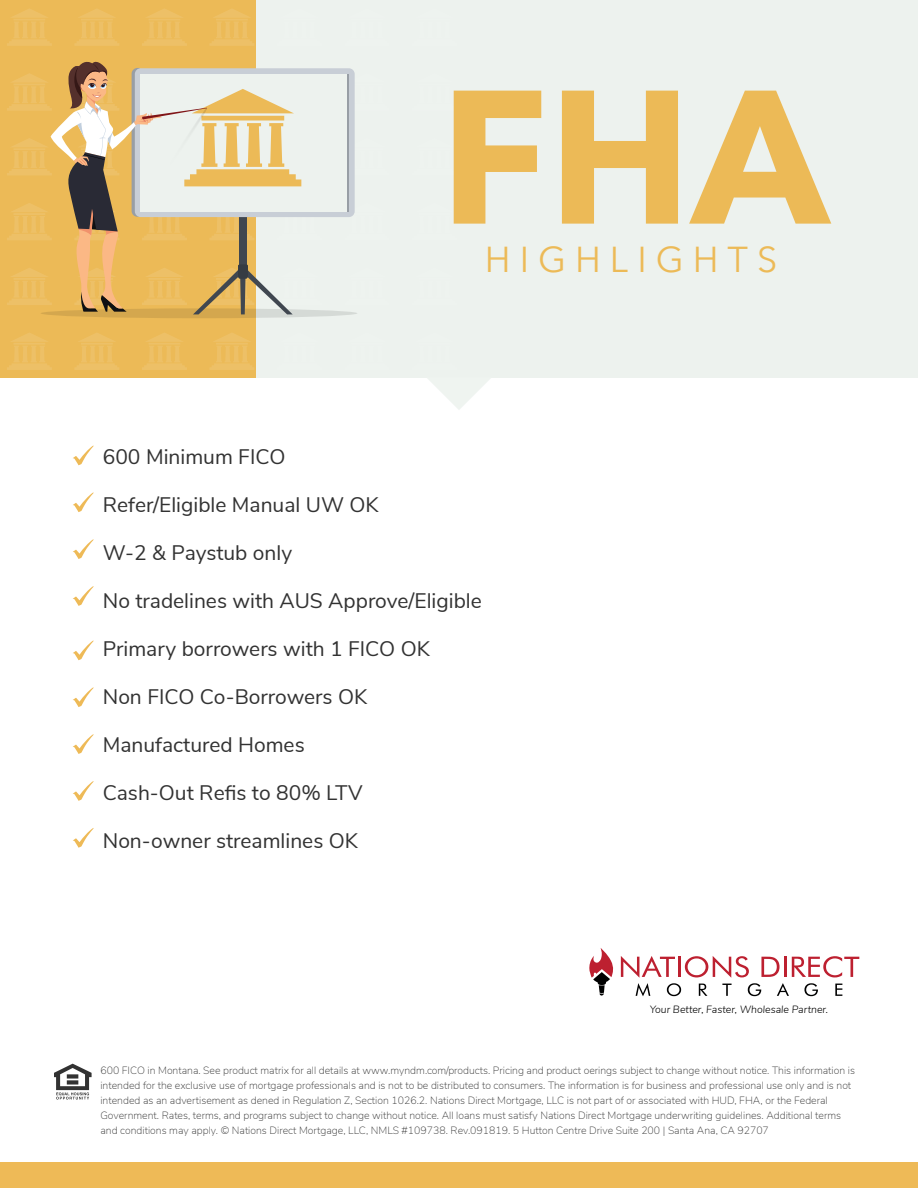
<style>
.page{position:relative;width:918px;height:1188px;background:#fff}
.page>*{position:absolute;margin:0;border:0;box-sizing:border-box;transform-origin:0 0}
.t1{font:700 187.8px "Avenir Next";color:#ecba57}
.t2{font:36px "Avenir Next";letter-spacing:.25em;color:#ecba57}
.t3{font:21px "Nunito Sans";color:#323232}
.t4{font:200 10.5px/15px "Nunito Sans";color:#323232}
.t5{font:italic 300 10.5px "Nunito Sans";color:#000101}
</style>
<div class="page">
<div style="left:0;top:0;width:256px;height:378px;background:#ecba57"></div>
<div style="left:256px;top:0;width:662px;height:378px;background:#edf2ee"></div>
<svg style="left:209px;top:332px;width:45px;height:38px;background:#ecbc5e"></svg>
<svg style="left:142px;top:332px;width:45px;height:38px;background:#ecbc5e"></svg>
<svg style="left:74px;top:332px;width:45px;height:38px;background:#ecbc5e"></svg>
<svg style="left:7px;top:332px;width:45px;height:38px;background:#ecbc5e"></svg>
<svg style="left:209px;top:8px;width:45px;height:38px;background:#ecbc5e"></svg>
<svg style="left:142px;top:8px;width:45px;height:38px;background:#ecbc5e"></svg>
<svg style="left:74px;top:8px;width:45px;height:38px;background:#ecbc5e"></svg>
<svg style="left:7px;top:8px;width:45px;height:38px;background:#ecbc5e"></svg>
<svg style="left:41px;top:308px;width:316px;height:10px"></svg>
<div style="left:135px;top:68px;width:220px;height:149px;background:#c8ced6;border-radius:6px"></div>
<div style="left:141px;top:74px;width:208px;height:137px;background:#edf2ee"></div>
<hr style="left:347px;top:74px;width:2px;height:137px;background:#989ea5">
<svg style="left:7px;top:60px;width:315px;height:254px"></svg>
<div style="left:0;top:1162px;width:918px;height:26px;background:#eeba57"></div>
<svg style="left:427px;top:378px;width:64px;height:32px"></svg>
<svg style="left:54px;top:1064px;width:38px;height:36px"></svg>
<svg style="left:589px;top:948px;width:25px;height:48px"></svg>
<svg style="left:621px;top:956px;width:238px;height:40px"></svg>
<svg style="left:73px;top:446px;width:21px;height:19px"></svg>
<svg style="left:73px;top:640px;width:21px;height:20px"></svg>
<svg style="left:73px;top:539px;width:21px;height:20px"></svg>
<svg style="left:73px;top:734px;width:21px;height:20px"></svg>
<svg style="left:73px;top:492px;width:21px;height:20px"></svg>
<svg style="left:73px;top:687px;width:21px;height:20px"></svg>
<svg style="left:73px;top:586px;width:21px;height:20px"></svg>
<svg style="left:73px;top:781px;width:21px;height:20px"></svg>
<svg style="left:73px;top:828px;width:21px;height:20px"></svg>
<h1 class="t1" style="left:440px;top:-5px;width:390px">FHA</h1>
<h2 class="t2" style="left:485px;top:229px;width:294px">HIGHLIGHTS</h2>
<h3 class="t3" style="left:103px;top:441px;width:184px">600 Minimum FICO</h3>
<h3 class="t3" style="left:103px;top:489px;width:278px">Refer/Eligible Manual UW OK</h3>
<h3 class="t3" style="left:103px;top:537px;width:191px">W-2 &amp; Paystub only</h3>
<h3 class="t3" style="left:103px;top:585px;width:381px">No tradelines with AUS Approve/Eligible</h3>
<h3 class="t3" style="left:103px;top:633px;width:329px">Primary borrowers with 1 FICO OK</h3>
<h3 class="t3" style="left:103px;top:681px;width:266px">Non FICO Co-Borrowers OK</h3>
<h3 class="t3" style="left:103px;top:729px;width:203px">Manufactured Homes</h3>
<h3 class="t3" style="left:103px;top:777px;width:261px">Cash-Out Refis to 80% LTV</h3>
<h3 class="t3" style="left:103px;top:825px;width:257px">Non-owner streamlines OK</h3>
<p class="t5" style="left:650px;top:1002px;width:180px">Your Better, Faster, Wholesale Partner.</p>
<p class="t4" style="left:100px;top:1063px;width:756px">600 FICO in Montana. See product matrix for all details at www.myndm.com/products. Pricing and product oerings subject to change without notice. This information is intended for the exclusive use of mortgage professionals and is not to be distributed to consumers. The information is for business and professional use only and is not intended as an advertisement as dened in Regulation Z, Section 1026.2. Nations Direct Mortgage, LLC is not part of or associated with HUD, FHA, or the Federal Government. Rates, terms, and programs subject to change without notice. All loans must satisfy Nations Direct Mortgage underwriting guidelines. Additional terms and conditions may apply. © Nations Direct Mortgage, LLC, NMLS #109738. Rev.091819. 5 Hutton Centre Drive Suite 200 | Santa Ana, CA 92707</p>
</div>
